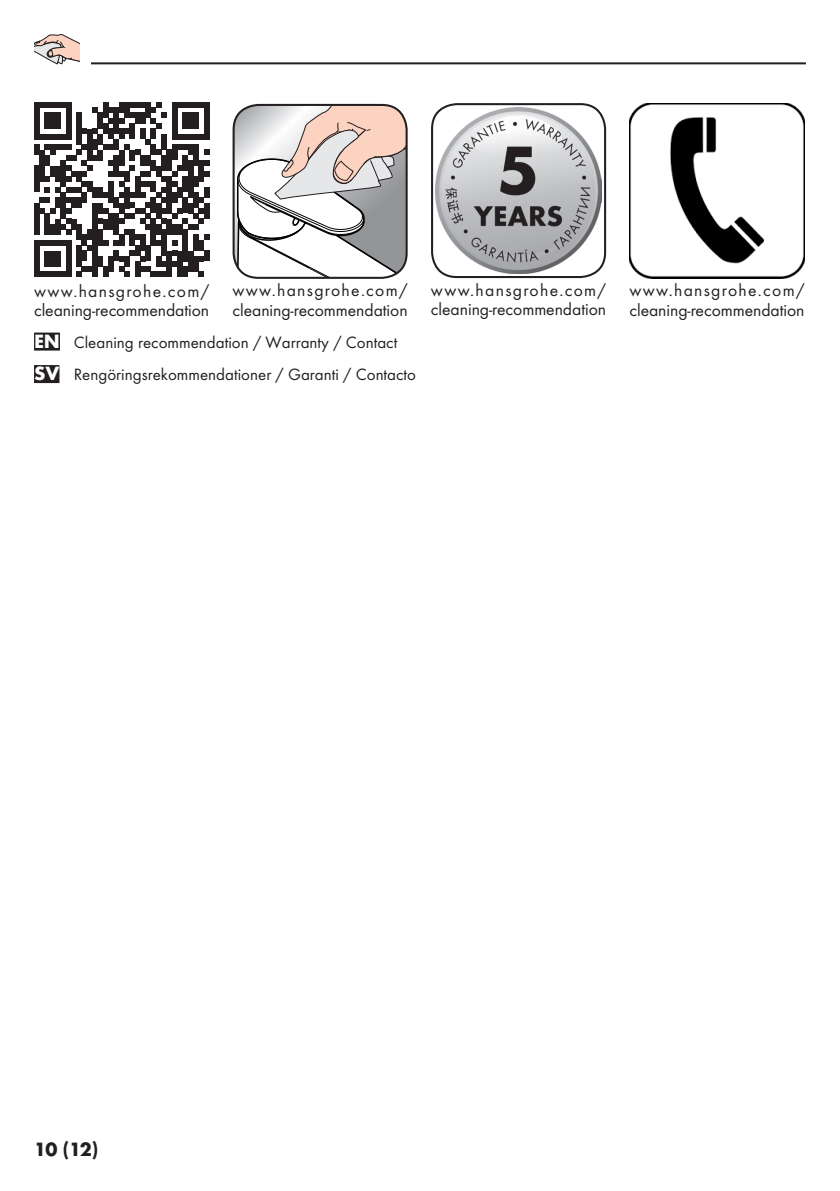
<style>
.page{position:relative;width:840px;height:1191px;background:#fff}
.page>*{position:absolute;margin:0;border:0;box-sizing:border-box;transform-origin:0 0}
.t1{font:700 20px "Futura TOT";color:#231f20}
.t2{font:17.6px/19.6px "Futura TOT Boo";letter-spacing:-.005em;color:#231f20}
.t3{font:17px/32.4px "Futura TOT Boo";color:#231f20}
.s1{font-family:"Futura TOT";font-weight:700;font-size:20px;color:#fff}
</style>
<div class="page">
<hr style="left:34px;top:62px;width:771px;height:2px;background:#231f20">
<div style="left:23px;top:34px;width:68px;height:34px;background:#fff"></div>
<svg style="left:34px;top:34px;width:45px;height:30px"></svg>
<div style="left:34px;top:102px;width:5px;height:16px;background:#231f20"></div>
<div style="left:34px;top:118px;width:5px;height:21px;background:#231f20"></div>
<div style="left:34px;top:144px;width:5px;height:11px;background:#231f20"></div>
<div style="left:34px;top:166px;width:5px;height:26px;background:#231f20"></div>
<div style="left:34px;top:203px;width:5px;height:16px;background:#231f20"></div>
<div style="left:34px;top:219px;width:5px;height:16px;background:#231f20"></div>
<div style="left:34px;top:240px;width:5px;height:26px;background:#231f20"></div>
<div style="left:34px;top:266px;width:5px;height:11px;background:#231f20"></div>
<svg style="left:39px;top:102px;width:170px;height:175px"></svg>
<div style="left:204px;top:250px;width:5px;height:11px;background:#231f20"></div>
<svg style="left:236px;top:105px;width:170px;height:173px"></svg>
<div style="left:232px;top:104px;width:175px;height:175px;border:2px solid #231f20;border-radius:25px"></div>
<img style="left:435px;top:108px;width:166px;height:165px">
<div style="left:431px;top:103px;width:174px;height:175px;border:2px solid #231f20;border-radius:25px"></div>
<img style="left:629px;top:104px;width:175px;height:174px">
<div style="left:34px;top:332px;width:26px;height:18px;background:#231f20"></div>
<div style="left:34px;top:365px;width:25px;height:18px;background:#231f20"></div>
<p class="t2" style="left:34px;top:281px;width:177px">www.hansgrohe.com/ cleaning-recommendation</p>
<p class="t2" style="left:232px;top:281px;width:177px">www.hansgrohe.com/ cleaning-recommendation</p>
<p class="t2" style="left:431px;top:280px;width:177px">www.hansgrohe.com/ cleaning-recommendation</p>
<p class="t2" style="left:629px;top:280px;width:177px">www.hansgrohe.com/ cleaning-recommendation</p>
<p class="t3" style="left:34px;top:325px;width:383px"><span class="s1">EN</span> Cleaning recommendation / Warranty / Contact<br><span class="s1">SV</span> Rengöringsrekommendationer / Garanti / Contacto</p>
<p class="t1" style="left:34px;top:1136px;width:66px">10 (12)</p>
</div>
